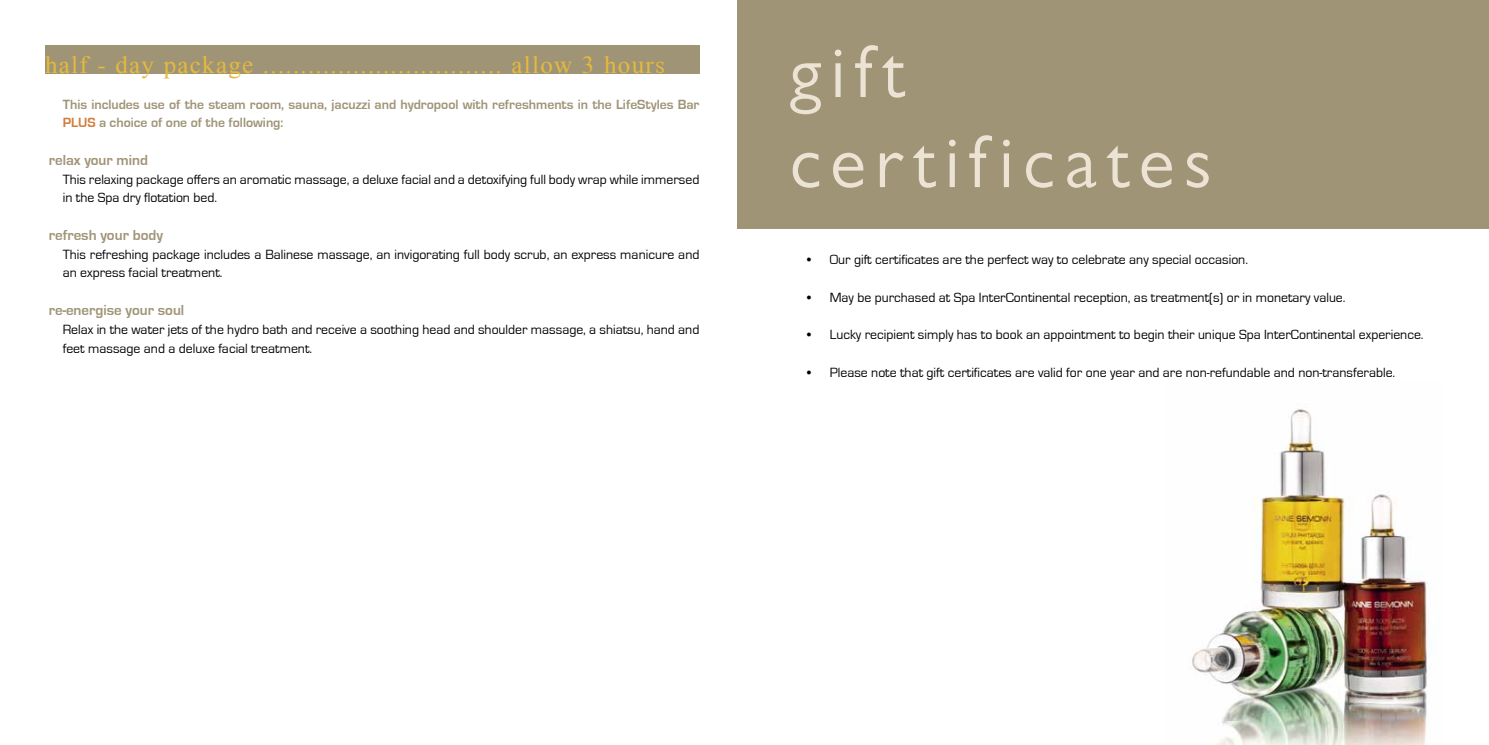
<style>
.page{position:relative;width:1489px;height:745px;background:#fff}
.page>*{position:absolute;margin:0;border:0;box-sizing:border-box;transform-origin:0 0}
.t1{font:75px/90px "Gill Sans MT Pro";letter-spacing:.12em;color:#ede3d4}
.t2{font:25px "Doulos SIL";letter-spacing:.05em;color:#e5ba3a}
.t3{font:700 15px "Eurostile";color:#a09477}
.t4{font:13.75px/18.8px "Eurostile";color:#000}
.t5{font:700 13.75px/18.8px "Eurostile";color:#a09477}
.s1{color:#d27b39}
</style>
<div class="page">
<div style="left:45px;top:45px;width:654px;height:28px;background:#a09477"></div>
<img style="left:1192px;top:409px;width:235px;height:335px">
<div style="left:737px;top:0;width:751px;height:229px;background:#a09477"></div>
<h2 class="t2" style="left:45px;top:50px;width:621px">half - day package ................................ allow 3 hours</h2>
<p class="t5" style="left:63px;top:95px;width:638px">This includes use of the steam room, sauna, jacuzzi and hydropool with refreshments in the LifeStyles Bar<br><span class="s1">PLUS</span> a choice of one of the following:</p>
<p class="t3" style="left:49px;top:152px;width:101px">relax your mind</p>
<p class="t4" style="left:63px;top:170px;width:638px">This relaxing package offers an aromatic massage, a deluxe facial and a detoxifying full body wrap while immersed in the Spa dry flotation bed.</p>
<p class="t3" style="left:49px;top:227px;width:116px">refresh your body</p>
<p class="t4" style="left:63px;top:245px;width:638px">This refreshing package includes a Balinese massage, an invigorating full body scrub, an express manicure and an express facial treatment.</p>
<p class="t3" style="left:49px;top:302px;width:137px">re-energise your soul</p>
<p class="t4" style="left:63px;top:320px;width:638px">Relax in the water jets of the hydro bath and receive a soothing head and shoulder massage, a shiatsu, hand and feet massage and a deluxe facial treatment.</p>
<h1 class="t1" style="left:789px;top:26px;width:423px">gift certificates</h1>
<p class="t4" style="left:807px;top:250px;width:442px">• Our gift certificates are the perfect way to celebrate any special occasion.</p>
<p class="t4" style="left:807px;top:288px;width:540px">• May be purchased at Spa InterContinental reception, as treatment(s) or in monetary value.</p>
<p class="t4" style="left:807px;top:325px;width:618px">• Lucky recipient simply has to book an appointment to begin their unique Spa InterContinental experience.</p>
<p class="t4" style="left:807px;top:363px;width:589px">• Please note that gift certificates are valid for one year and are non-refundable and non-transferable.</p>
</div>
